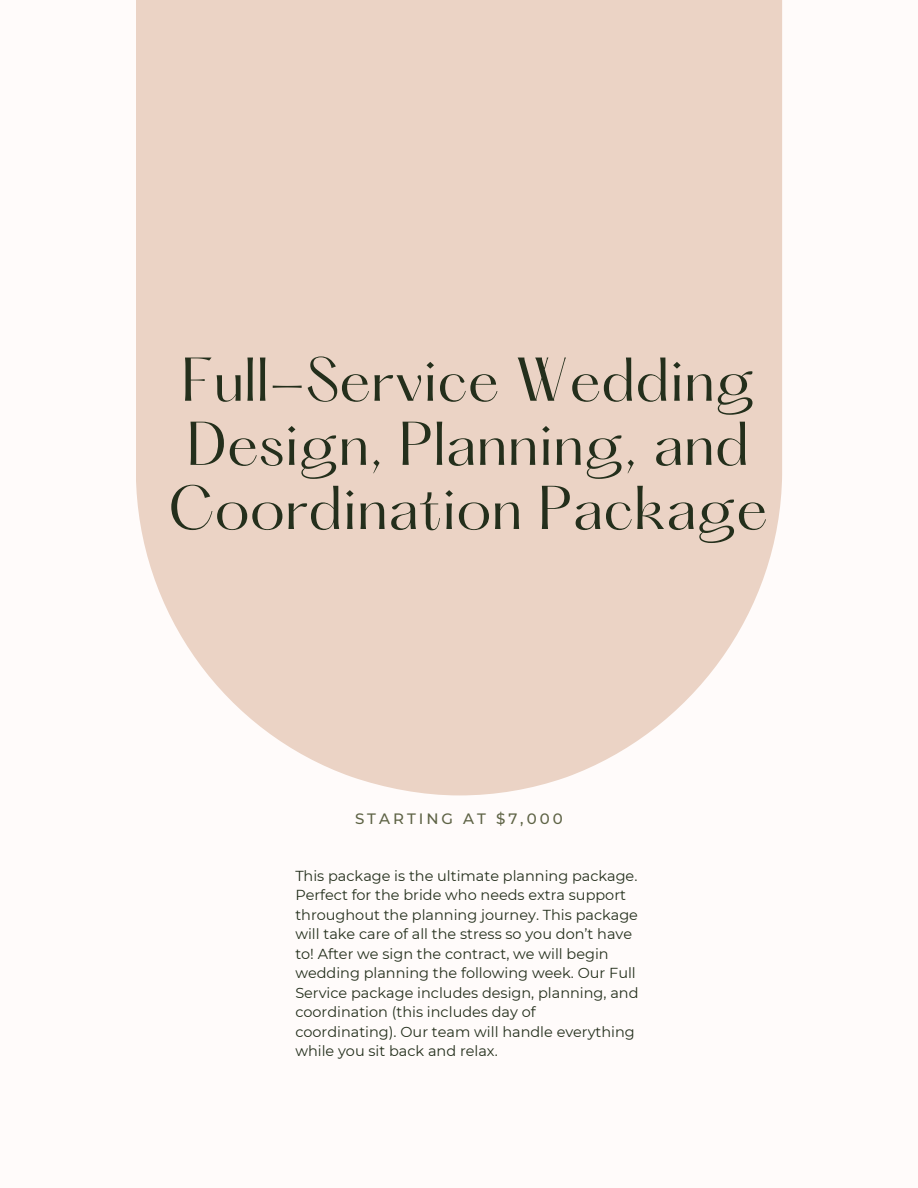
<style>
.page{position:relative;width:918px;height:1188px;background:#fffbfa}
.page>*{position:absolute;margin:0;border:0;box-sizing:border-box;transform-origin:0 0}
.t1{font:54px/64.2px "Hatton";color:#242f1c;text-align:center}
.t2{font:500 15px "Montserrat";letter-spacing:.2em;color:#5e6345}
.t3{font:14.4px/19.5px "Montserrat";color:#242f1c}
</style>
<div class="page">
<svg style="left:136px;top:0;width:646px;height:795px;background:#ecd6c9"></svg>
<h1 class="t1" style="left:168px;top:354px;width:601px">Full-Service Wedding<br>Design, Planning, and<br>Coordination Package</h1>
<p class="t2" style="left:355px;top:809px;width:209px">STARTING AT $7,000</p>
<h2 class="t3" style="left:295px;top:866px;width:345px">This package is the ultimate planning package.<br>Perfect for the bride who needs extra support throughout the planning journey. This package will take care of all the stress so you don’t have to! After we sign the contract, we will begin wedding planning the following week. Our Full Service package includes design, planning, and coordination (this includes day of coordinating). Our team will handle everything while you sit back and relax.</h2>
</div>
